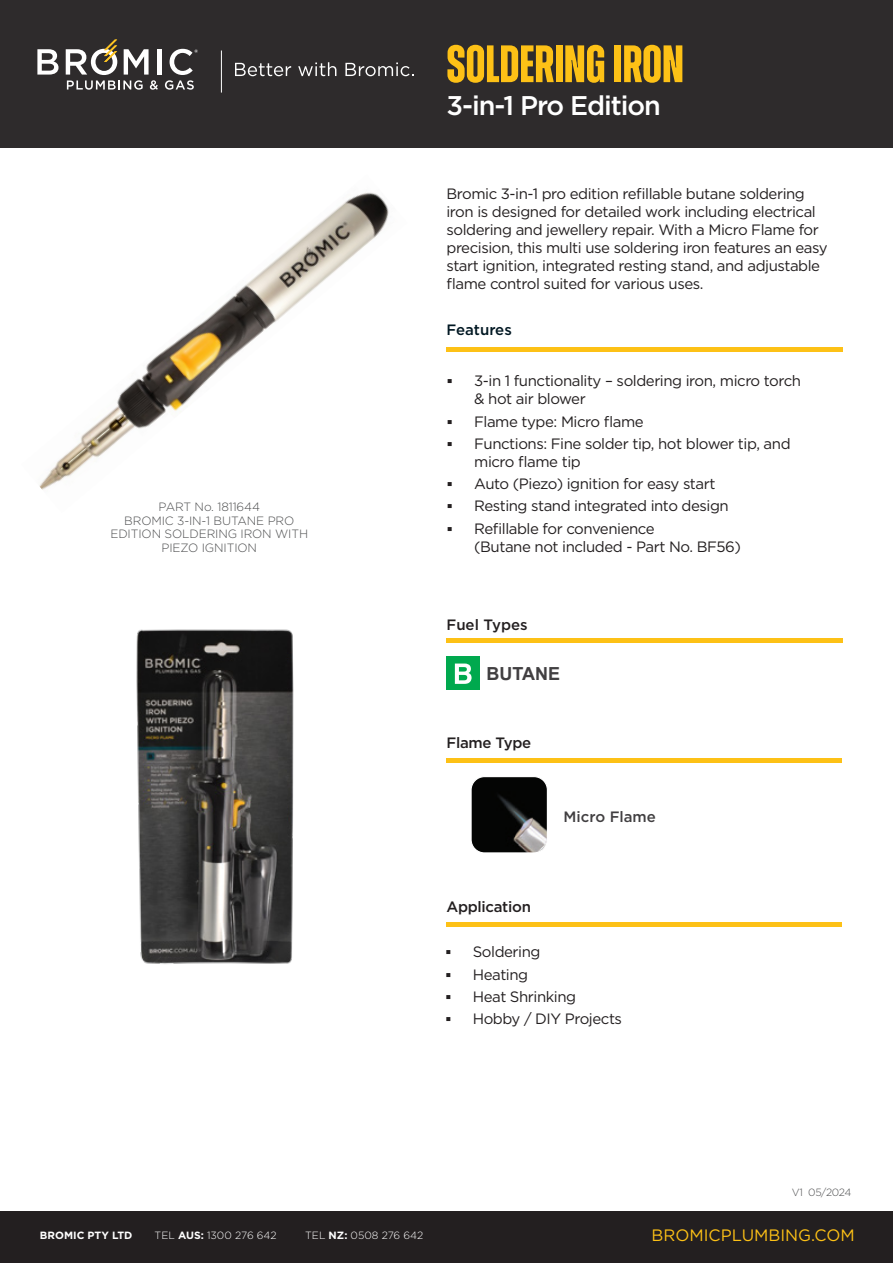
<style>
.page{position:relative;width:893px;height:1263px;background:#fff}
.page>*{position:absolute;margin:0;border:0;box-sizing:border-box;transform-origin:0 0}
.t1{font:700 52.5px "Zuume";color:#fdc116}
.t2{font:500 27px "Gotham";letter-spacing:-.04em;color:#fff}
.t3{font:700 18px "Arial";color:#413f41}
.t4{font:16.5px "Gotham";color:#fdc116}
.Product_paragraph{font:15px/18px "Gotham";letter-spacing:-.03em;color:#231f20}
.Product_name-warranty{font:500 15px "Gotham";letter-spacing:-.02em;color:#231f20}
.t5{font:500 15px "Gotham";color:#413f41}
.Product_name-warranty-2{font:500 15px "Gotham";color:#231f20}
.t6{font:500 15px "Gotham";color:#001722}
.Product_name_small{font:300 12px/13.5px "Gotham";letter-spacing:-.01em;color:#4b4c4d;text-align:center}
.t7{font:300 10.5px "Gotham";color:#fff}
.t8{font:700 10.5px "Gotham";color:#fff}
.t9{font:300 10.5px "Gotham";letter-spacing:-.03em;color:#4b4c4d}
.s1{font-family:"Arial";font-weight:700}
.s2{font-weight:700}
</style>
<div class="page">
<div style="left:0;top:0;width:893px;height:148px;background:#2e2b2c"></div>
<div style="left:0;top:1211px;width:893px;height:52px;background:#231f20"></div>
<hr style="left:446px;top:347px;width:397px;height:4px;background:#fdc116">
<div style="left:446px;top:922px;width:396px;height:5px;background:#fdc116"></div>
<div style="left:446px;top:758px;width:396px;height:5px;background:#fdc116"></div>
<img style="left:472px;top:778px;width:74px;height:73px">
<div style="left:470px;top:776px;width:78px;height:77px;border:1px solid #fff;border-radius:13px"></div>
<img style="left:39px;top:192px;width:350px;height:298px">
<img style="left:136px;top:629px;width:158px;height:335px">
<svg style="left:37px;top:49px;width:22px;height:26px"></svg>
<hr style="left:158px;top:49px;width:4px;height:26px;background:#fff">
<svg style="left:165px;top:49px;width:33px;height:41px"></svg>
<svg style="left:66px;top:40px;width:92px;height:50px"></svg>
<hr style="left:221px;top:51px;width:1px;height:42px;background:#fff">
<svg style="left:235px;top:63px;width:56px;height:13px"></svg>
<svg style="left:298px;top:62px;width:38px;height:14px"></svg>
<svg style="left:345px;top:63px;width:69px;height:13px"></svg>
<hr style="left:446px;top:638px;width:397px;height:4px;background:#fdc116">
<div style="left:446px;top:657px;width:34px;height:33px;background:#00a94e"></div>
<svg style="left:455px;top:663px;width:17px;height:21px"></svg>
<p class="t1" style="left:446px;top:36px;width:239px">SOLDERING IRON</p>
<p class="t2" style="left:446px;top:87px;width:216px">3-in-1 Pro Edition</p>
<p class="Product_name_small" style="left:110px;top:500px;width:199px">PART No. 1811644<br>BROMIC 3-IN-1 BUTANE PRO<br>EDITION SOLDERING IRON WITH<br>PIEZO IGNITION</p>
<p class="Product_paragraph" style="left:446px;top:184px;width:383px">Bromic 3-in-1 pro edition refillable butane soldering iron is designed for detailed work including electrical soldering and jewellery repair. With a Micro Flame for precision, this multi use soldering iron features an easy start ignition, integrated resting stand, and adjustable flame control suited for various uses.</p>
<p class="t6" style="left:446px;top:320px;width:67px">Features</p>
<p class="Product_paragraph" style="left:474px;top:372px;width:328px;text-indent:-27px"><span class="s1">▪</span> 3-in 1 functionality – soldering iron, micro torch &amp; hot air blower</p>
<p class="Product_paragraph" style="left:447px;top:412px;width:198px"><span class="s1">▪</span> Flame type: Micro flame</p>
<p class="Product_paragraph" style="left:474px;top:434px;width:318px;text-indent:-27px"><span class="s1">▪</span> Functions: Fine solder tip, hot blower tip, and micro flame tip</p>
<p class="Product_paragraph" style="left:447px;top:474px;width:270px"><span class="s1">▪</span> Auto (Piezo) ignition for easy start</p>
<p class="Product_paragraph" style="left:447px;top:497px;width:283px"><span class="s1">▪</span> Resting stand integrated into design</p>
<p class="Product_paragraph" style="left:474px;top:519px;width:268px;text-indent:-27px"><span class="s1">▪</span> Refillable for convenience<br>(Butane not included - Part No. BF56)</p>
<p class="Product_name-warranty-2" style="left:446px;top:615px;width:83px">Fuel Types</p>
<p class="t3" style="left:486px;top:661px;width:75px">BUTANE</p>
<p class="Product_name-warranty" style="left:446px;top:733px;width:86px">Flame Type</p>
<p class="Product_name-warranty" style="left:446px;top:897px;width:86px">Application</p>
<p class="t5" style="left:563px;top:807px;width:94px">Micro Flame</p>
<p class="Product_paragraph" style="left:446px;top:943px;width:96px"><span class="s1">▪</span> Soldering</p>
<p class="Product_paragraph" style="left:446px;top:965px;width:84px"><span class="s1">▪</span> Heating</p>
<p class="Product_paragraph" style="left:446px;top:987px;width:132px"><span class="s1">▪</span> Heat Shrinking</p>
<p class="Product_paragraph" style="left:446px;top:1009px;width:178px"><span class="s1">▪</span> Hobby / DIY Projects</p>
<p class="t9" style="left:792px;top:1185px;width:61px">V1 05/2024</p>
<p class="t8" style="left:40px;top:1228px;width:94px">BROMIC PTY LTD</p>
<p class="t7" style="left:155px;top:1228px;width:124px">TEL <span class="s2">AUS:</span> 1300 276 642</p>
<p class="t7" style="left:305px;top:1228px;width:120px">TEL <span class="s2">NZ:</span> 0508 276 642</p>
<p class="t4" style="left:652px;top:1225px;width:205px">BROMICPLUMBING.COM</p>
</div>
